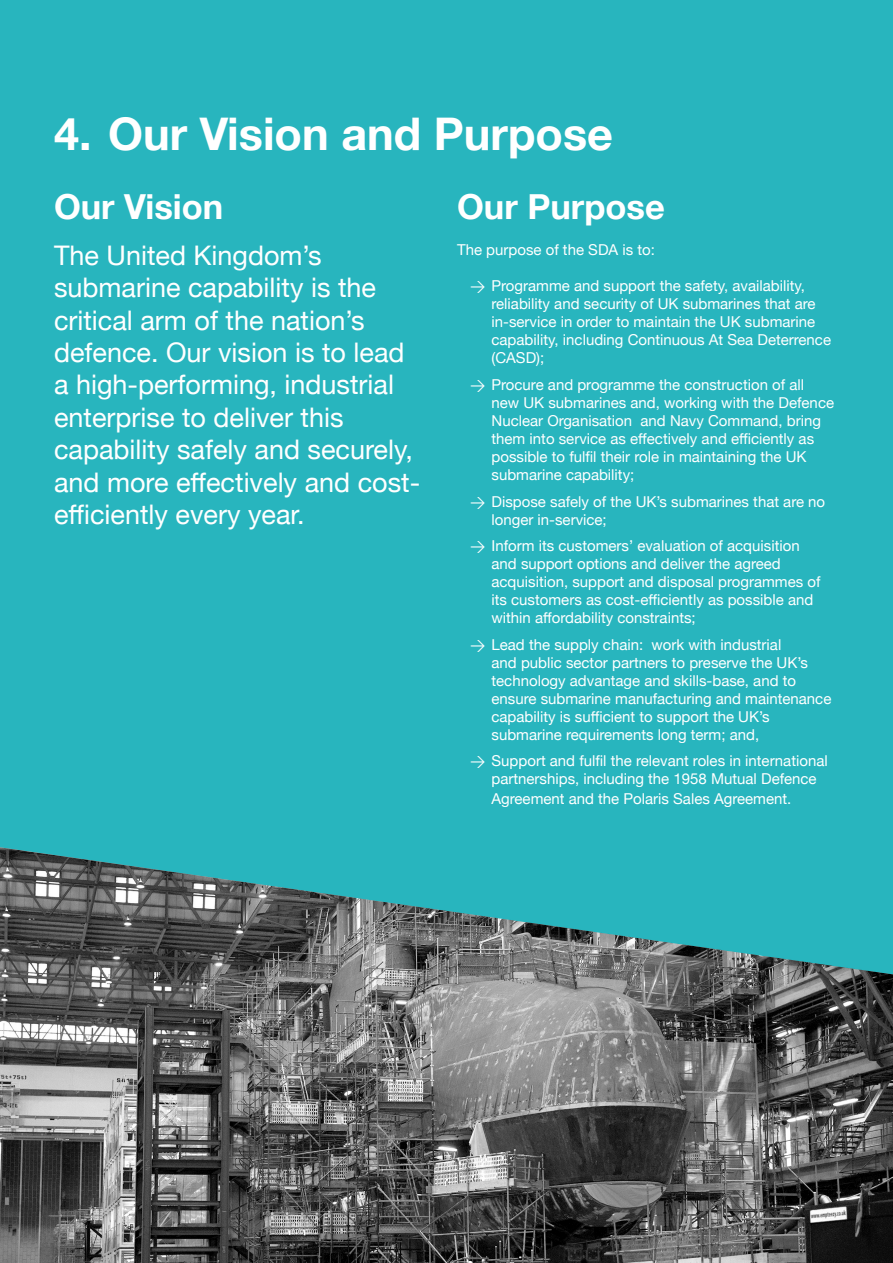
<style>
.page{position:relative;width:893px;height:1263px;background:#fff}
.page>*{position:absolute;margin:0;border:0;box-sizing:border-box;transform-origin:0 0}
.heading{font:700 45px "Helvetica Neue";color:#fff}
.t1{font:700 34.5px "Helvetica Neue";color:#fff}
.t2{font:27px/32.4px "Helvetica Neue";color:#fff}
.Paragraph{font:15px/18px "Helvetica Neue";color:#fff}
.s1{font-family:"DINOT"}
</style>
<div class="page">
<img style="left:0;top:974px;width:893px;height:289px">
<div style="left:0;top:0;width:893px;height:974px;background:#28b5be"></div>
<p class="heading" style="left:54px;top:99px;width:561px">4. Our Vision and Purpose</p>
<p class="t1" style="left:54px;top:180px;width:171px">Our Vision</p>
<p class="t2" style="left:54px;top:240px;width:368px">The United Kingdom’s submarine capability is the critical arm of the nation’s defence. Our vision is to lead a high-performing, industrial enterprise to deliver this capability safely and securely, and more effectively and cost&shy;efficiently every year.</p>
<p class="t1" style="left:457px;top:180px;width:209px">Our Purpose</p>
<p class="Paragraph" style="left:457px;top:242px;width:199px">The purpose of the SDA is to:</p>
<p class="Paragraph" style="left:491px;top:278px;width:341px;text-indent:-22px"><span class="s1">→</span> Programme and support the safety, availability, reliability and security of UK submarines that are in-service in order to maintain the UK submarine capability, including Continuous At Sea Deterrence (CASD);</p>
<p class="Paragraph" style="left:491px;top:376px;width:344px;text-indent:-22px"><span class="s1">→</span> Procure and programme the construction of all new UK submarines and, working with the Defence Nuclear Organisation and Navy Command, bring them into service as effectively and efficiently as possible to fulfil their role in maintaining the UK submarine capability;</p>
<p class="Paragraph" style="left:491px;top:493px;width:335px;text-indent:-22px"><span class="s1">→</span> Dispose safely of the UK’s submarines that are no longer in-service;</p>
<p class="Paragraph" style="left:491px;top:538px;width:330px;text-indent:-22px"><span class="s1">→</span> Inform its customers’ evaluation of acquisition and support options and deliver the agreed acquisition, support and disposal programmes of its customers as cost-efficiently as possible and within affordability constraints;</p>
<p class="Paragraph" style="left:491px;top:636px;width:341px;text-indent:-22px"><span class="s1">→</span> Lead the supply chain: work with industrial<br>and public sector partners to preserve the UK’s technology advantage and skills-base, and to ensure submarine manufacturing and maintenance capability is sufficient to support the UK’s submarine requirements long term; and,</p>
<p class="Paragraph" style="left:491px;top:753px;width:338px;text-indent:-22px"><span class="s1">→</span> Support and fulfil the relevant roles in international partnerships, including the 1958 Mutual Defence</p>
<p class="Paragraph" style="left:491px;top:791px;width:301px">Agreement and the Polaris Sales Agreement.</p>
</div>
